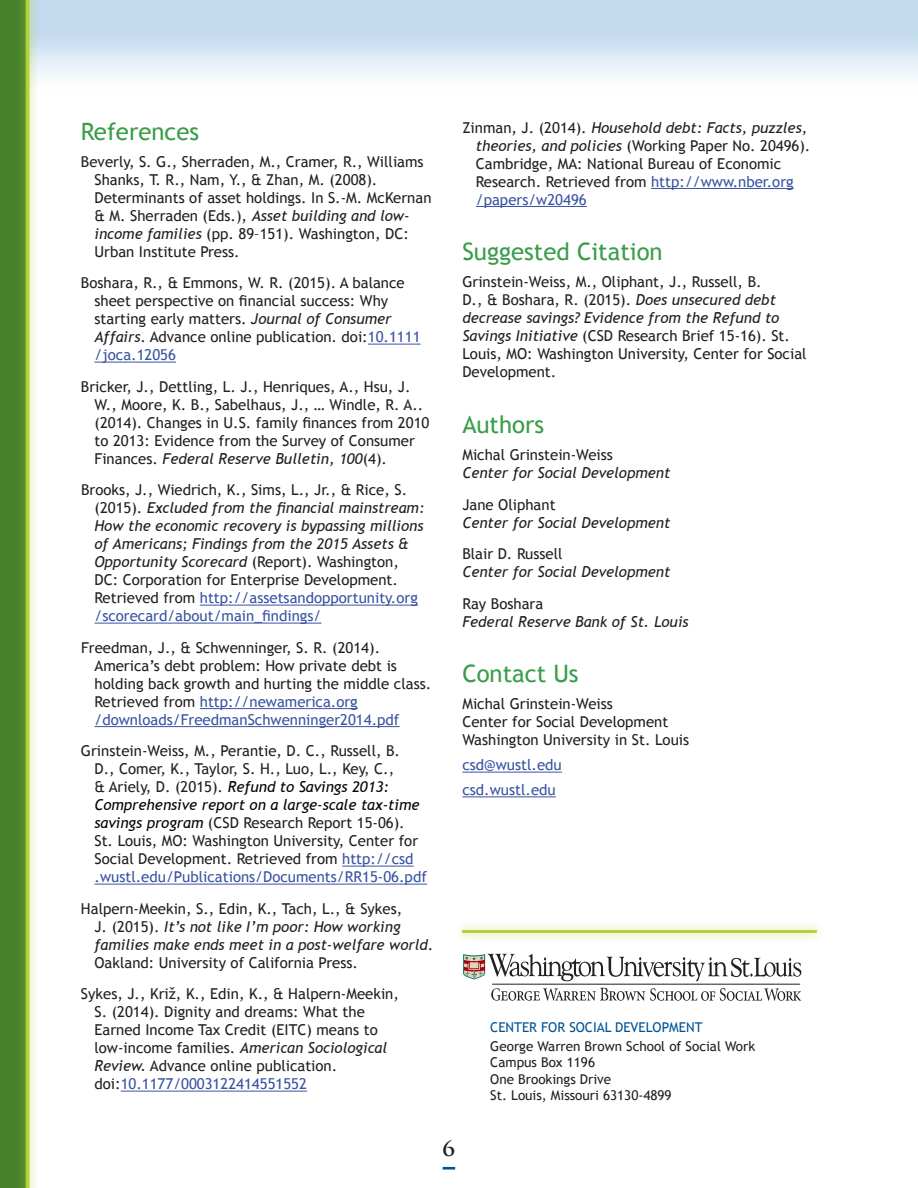
<style>
.page{position:relative;width:918px;height:1188px;background:#fff}
.page>*{position:absolute;margin:0;border:0;box-sizing:border-box;transform-origin:0 0}
.t1{font:24px "Trebuchet MS";color:#399d49}
.t2{font:700 21px "Trajan Pro";color:#231f20}
.t3{font:15px/18px "Trebuchet MS";color:#231f20}
.t4{font:italic 15px/18px "Trebuchet MS";color:#231f20}
.t5{font:15px/24.8px "Trebuchet MS";color:#3853a3}
.t6{font:13.5px/16.2px "Trebuchet MS";color:#231f20}
.t7{font:13.5px "Trebuchet MS";color:#005495}
.s1{font-style:italic}
.s2{color:#3853a3}
.s3{font-style:normal}
.s4{font-style:normal;color:#3853a3}
.s5{font-style:italic;color:#040503}
</style>
<div class="page">
<div style="left:0;top:0;width:918px;height:100px;background:linear-gradient(to bottom,#b1d1e9,#fff)"></div>
<svg style="left:443px;top:1167px;width:12px;height:3px"></svg>
<div style="left:0;top:0;width:28px;height:1188px;background:#45802a"></div>
<div style="left:16px;top:0;width:23px;height:1188px;background:#b3d237;opacity:.75"></div>
<hr style="left:26px;top:0;width:3px;height:1188px;background:#b3d237">
<hr style="left:368px;top:344px;width:53px;height:1px;background:#3853a3">
<hr style="left:94px;top:362px;width:82px;height:1px;background:#3853a3">
<hr style="left:200px;top:605px;width:218px;height:1px;background:#3853a3">
<hr style="left:94px;top:623px;width:227px;height:1px;background:#3853a3">
<hr style="left:200px;top:708px;width:158px;height:1px;background:#3853a3">
<hr style="left:94px;top:726px;width:306px;height:1px;background:#3853a3">
<hr style="left:342px;top:866px;width:72px;height:1px;background:#3853a3">
<hr style="left:94px;top:884px;width:333px;height:1px;background:#3853a3">
<hr style="left:121px;top:1091px;width:186px;height:1px;background:#3853a3">
<hr style="left:651px;top:188px;width:143px;height:1px;background:#3853a3">
<hr style="left:476px;top:206px;width:111px;height:1px;background:#3853a3">
<hr style="left:462px;top:772px;width:100px;height:1px;background:#3853a3">
<hr style="left:462px;top:796px;width:94px;height:1px;background:#3853a3">
<div style="left:453px;top:920px;width:373px;height:23px;background:#b3d237;opacity:.75"></div>
<hr style="left:462px;top:930px;width:355px;height:3px;background:#b3d237">
<svg style="left:491px;top:988px;width:310px;height:13px"></svg>
<hr style="left:492px;top:984px;width:308px;height:1px;background:#231f20">
<svg style="left:463px;top:954px;width:338px;height:27px"></svg>
<h1 class="t1" style="left:81px;top:117px;width:120px">References</h1>
<p class="t3" style="left:94px;top:153px;width:339px;text-indent:-13px">Beverly, S. G., Sherraden, M., Cramer, R., Williams Shanks, T. R., Nam, Y., &amp; Zhan, M. (2008).<br>Determinants of asset holdings. In S.-M. McKernan &amp; M. Sherraden (Eds.), <span class="s1">Asset building and low&shy;income families</span> (pp. 89–151). Washington, DC:<br>Urban Institute Press.</p>
<p class="t3" style="left:94px;top:274px;width:328px;text-indent:-14px">Boshara, R., &amp; Emmons, W. R. (2015). A balance sheet perspective on financial success: Why starting early matters. <span class="s1">Journal of Consumer Affairs</span>. Advance online publication. doi:<span class="s2">10.1111 /joca.12056</span></p>
<p class="t3" style="left:94px;top:378px;width:336px;text-indent:-14px">Bricker, J., Dettling, L. J., Henriques, A., Hsu, J.<br>W., Moore, K. B., Sabelhaus, J., … Windle, R. A.. (2014). Changes in U.S. family finances from 2010 to 2013: Evidence from the Survey of Consumer Finances. <span class="s1">Federal Reserve Bulletin, 100</span>(4).</p>
<p class="t4" style="left:95px;top:481px;width:332px;text-indent:-13px"><span class="s3">Brooks, J., Wiedrich, K., Sims, L., Jr., &amp; Rice, S. (2015).</span> Excluded from the financial mainstream:<br>How the economic recovery is bypassing millions of Americans; Findings from the 2015 Assets &amp; Opportunity Scorecard <span class="s3">(Report). Washington, DC: Corporation for Enterprise Development.<br>Retrieved from</span> <span class="s4">http://assetsandopportunity.org /scorecard/about/main_findings/</span></p>
<p class="t3" style="left:94px;top:639px;width:338px;text-indent:-13px">Freedman, J., &amp; Schwenninger, S. R. (2014).<br>America’s debt problem: How private debt is holding back growth and hurting the middle class.<br>Retrieved from <span class="s2">http://newamerica.org /downloads/FreedmanSchwenninger2014.pdf</span></p>
<p class="t3" style="left:94px;top:742px;width:334px;text-indent:-13px">Grinstein-Weiss, M., Perantie, D. C., Russell, B.<br>D., Comer, K., Taylor, S. H., Luo, L., Key, C.,<br>&amp; Ariely, D. (2015). <span class="s5">Refund to Savings 2013:<br>Comprehensive report on a large-scale tax-time savings program</span> (CSD Research Report 15-06).<br>St. Louis, MO: Washington University, Center for Social Development. Retrieved from <span class="s2">http://csd .wustl.edu/Publications/Documents/RR15-06.pdf</span></p>
<p class="t3" style="left:94px;top:900px;width:340px;text-indent:-14px">Halpern-Meekin, S., Edin, K., Tach, L., &amp; Sykes,<br>J. (2015). <span class="s1">It’s not like I’m poor: How working families make ends meet in a post-welfare world</span>.<br>Oakland: University of California Press.</p>
<p class="t3" style="left:94px;top:985px;width:306px;text-indent:-14px">Sykes, J., Križ, K., Edin, K., &amp; Halpern-Meekin, S. (2014). Dignity and dreams: What the Earned Income Tax Credit (EITC) means to low-income families. <span class="s1">American Sociological Review.</span> Advance online publication. doi:<span class="s2">10.1177/0003122414551552</span></p>
<p class="t3" style="left:476px;top:118px;width:336px;text-indent:-14px">Zinman, J. (2014). <span class="s1">Household debt: Facts, puzzles, theories, and policies</span> (Working Paper No. 20496).<br>Cambridge, MA: National Bureau of Economic Research. Retrieved from <span class="s2">http://www.nber.org /papers/w20496</span></p>
<h1 class="t1" style="left:462px;top:238px;width:202px">Suggested Citation</h1>
<p class="t3" style="left:462px;top:273px;width:346px">Grinstein-Weiss, M., Oliphant, J., Russell, B.<br>D., &amp; Boshara, R. (2015). <span class="s1">Does unsecured debt decrease savings? Evidence from the Refund to Savings Initiative</span> (CSD Research Brief 15-16). St.<br>Louis, MO: Washington University, Center for Social Development.</p>
<h1 class="t1" style="left:462px;top:411px;width:83px">Authors</h1>
<p class="t3" style="left:462px;top:446px;width:152px">Michal Grinstein-Weiss</p>
<p class="t4" style="left:462px;top:464px;width:210px">Center for Social Development</p>
<p class="t3" style="left:462px;top:496px;width:95px">Jane Oliphant</p>
<p class="t4" style="left:462px;top:513px;width:210px">Center for Social Development</p>
<p class="t3" style="left:462px;top:545px;width:102px">Blair D. Russell</p>
<p class="t4" style="left:462px;top:563px;width:210px">Center for Social Development</p>
<p class="t3" style="left:462px;top:595px;width:82px">Ray Boshara</p>
<p class="t4" style="left:462px;top:612px;width:228px">Federal Reserve Bank of St. Louis</p>
<h1 class="t1" style="left:462px;top:660px;width:118px">Contact Us</h1>
<p class="t3" style="left:462px;top:695px;width:228px">Michal Grinstein-Weiss<br>Center for Social Development<br>Washington University in St. Louis</p>
<p class="t5" style="left:462px;top:753px;width:101px">csd@wustl.edu csd.wustl.edu</p>
<p class="t7" style="left:490px;top:1020px;width:17px">Center</p>
<p class="t7" style="left:541px;top:1020px;width:9px">for</p>
<p class="t7" style="left:569px;top:1020px;width:15px">Social</p>
<p class="t7" style="left:615px;top:1020px;width:33px">Development</p>
<p class="t6" style="left:490px;top:1039px;width:266px">George Warren Brown School of Social Work<br>Campus Box 1196<br>One Brookings Drive<br>St. Louis, Missouri 63130-4899</p>
<h2 class="t2" style="left:443px;top:1136px;width:14px">6</h2>
</div>
